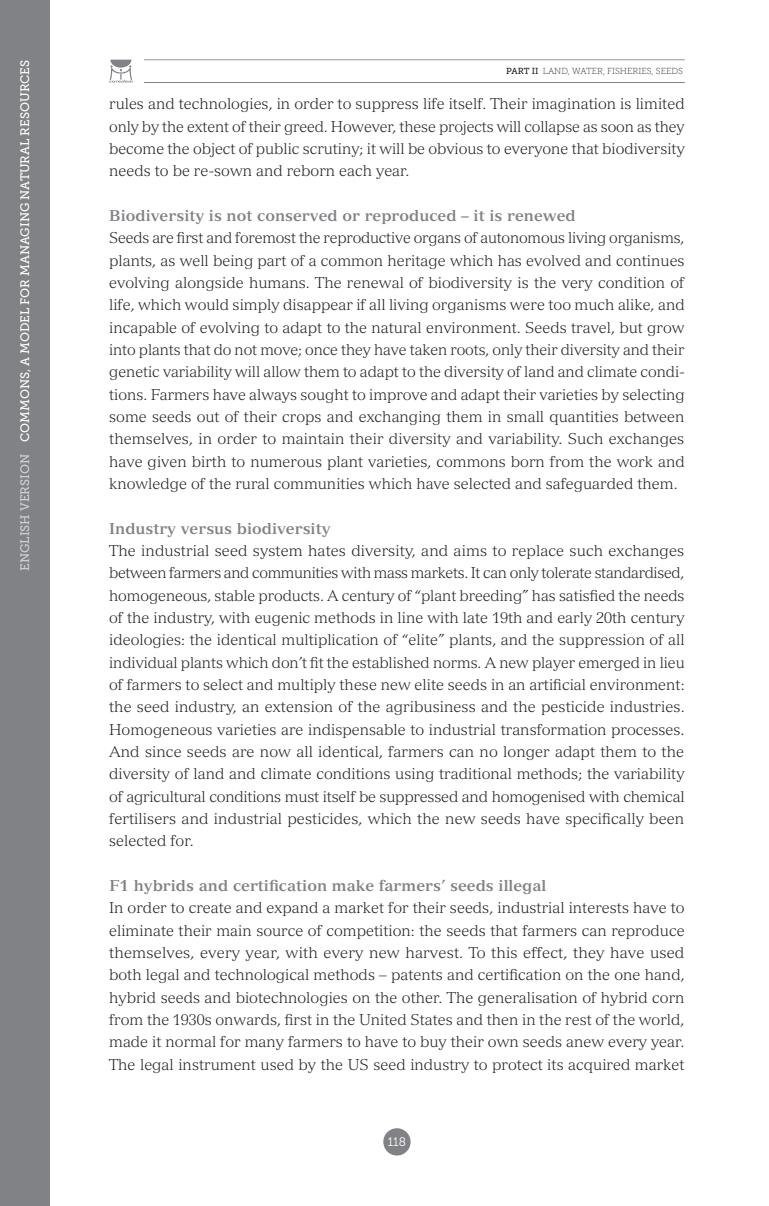
<style>
.page{position:relative;width:769px;height:1206px;background:#fff}
.page>*{position:absolute;margin:0;border:0;box-sizing:border-box;transform-origin:0 0}
.t1{font:300 15.4px/22.4px "Versailles LT";color:#231f20;text-align:justify}
.t2{font:700 15.4px "Versailles LT";color:#808285}
.t3{font:12.25px "Museo Slab 500";color:#fff}
.t4{font:12.25px "Museo Slab 300";color:#fff}
.t5{font:8.75px "Museo Slab 100";color:#231f20}
.s1{color:#d1d2d4}
.s2{font-family:"Museo Slab 500"}
</style>
<div class="page">
<div style="left:0;top:0;width:50px;height:1205px;background:#808285"></div>
<hr style="left:144px;top:59px;width:541px;height:1px;background:#939598">
<hr style="left:144px;top:82px;width:541px;height:1px;background:#808285">
<svg style="left:109px;top:60px;width:24px;height:23px"></svg>
<div style="left:383px;top:1128px;width:28px;height:27px;background:#808285;border-radius:50%"></div>
<p class="t3" style="left:18px;top:571px;width:511px;rotate:-90deg"><span class="s1">english version</span> Commons, a Model for Managing Natural Resources</p>
<p class="t5" style="left:506px;top:66px;width:177px"><span class="s2">PART II</span> LAND, WATER, FISHERIES, SEEDS</p>
<p class="t1" style="left:109px;top:93px;width:577px">rules and technologies, in order to suppress life itself. Their imagination is limited only by the extent of their greed. However, these projects will collapse as soon as they become the object of public scrutiny; it will be obvious to everyone that biodiversity needs to be re-sown and reborn each year.</p>
<p class="t2" style="left:109px;top:206px;width:468px">Biodiversity is not conserved or reproduced – it is renewed</p>
<p class="t1" style="left:109px;top:226px;width:577px">Seeds are first and foremost the reproductive organs of autonomous living organisms, plants, as well being part of a common heritage which has evolved and continues evolving alongside humans. The renewal of biodiversity is the very condition of life, which would simply disappear if all living organisms were too much alike, and incapable of evolving to adapt to the natural environment. Seeds travel, but grow into plants that do not move; once they have taken roots, only their diversity and their genetic variability will allow them to adapt to the diversity of land and climate condi&shy;tions. Farmers have always sought to improve and adapt their varieties by selecting some seeds out of their crops and exchanging them in small quantities between themselves, in order to maintain their diversity and variability. Such exchanges have given birth to numerous plant varieties, commons born from the work and knowledge of the rural communities which have selected and safeguarded them.</p>
<p class="t2" style="left:109px;top:519px;width:223px">Industry versus biodiversity</p>
<p class="t1" style="left:109px;top:539px;width:577px">The industrial seed system hates diversity, and aims to replace such exchanges between farmers and communities with mass markets. It can only tolerate standardised, homogeneous, stable products. A century of “plant breeding” has satisfied the needs of the industry, with eugenic methods in line with late 19th and early 20th century ideologies: the identical multiplication of “elite” plants, and the suppression of all individual plants which don’t fit the established norms. A new player emerged in lieu of farmers to select and multiply these new elite seeds in an artificial environment: the seed industry, an extension of the agribusiness and the pesticide industries.<br>Homogeneous varieties are indispensable to industrial transformation processes.<br>And since seeds are now all identical, farmers can no longer adapt them to the diversity of land and climate conditions using traditional methods; the variability of agricultural conditions must itself be suppressed and homogenised with chemical fertilisers and industrial pesticides, which the new seeds have specifically been selected for.</p>
<p class="t2" style="left:109px;top:876px;width:439px">F1 hybrids and certification make farmers’ seeds illegal</p>
<p class="t1" style="left:109px;top:896px;width:577px">In order to create and expand a market for their seeds, industrial interests have to eliminate their main source of competition: the seeds that farmers can reproduce themselves, every year, with every new harvest. To this effect, they have used both legal and technological methods – patents and certification on the one hand, hybrid seeds and biotechnologies on the other. The generalisation of hybrid corn from the 1930s onwards, first in the United States and then in the rest of the world, made it normal for many farmers to have to buy their own seeds anew every year.<br>The legal instrument used by the US seed industry to protect its acquired market</p>
<p class="t4" style="left:388px;top:1135px;width:20px">118</p>
</div>
